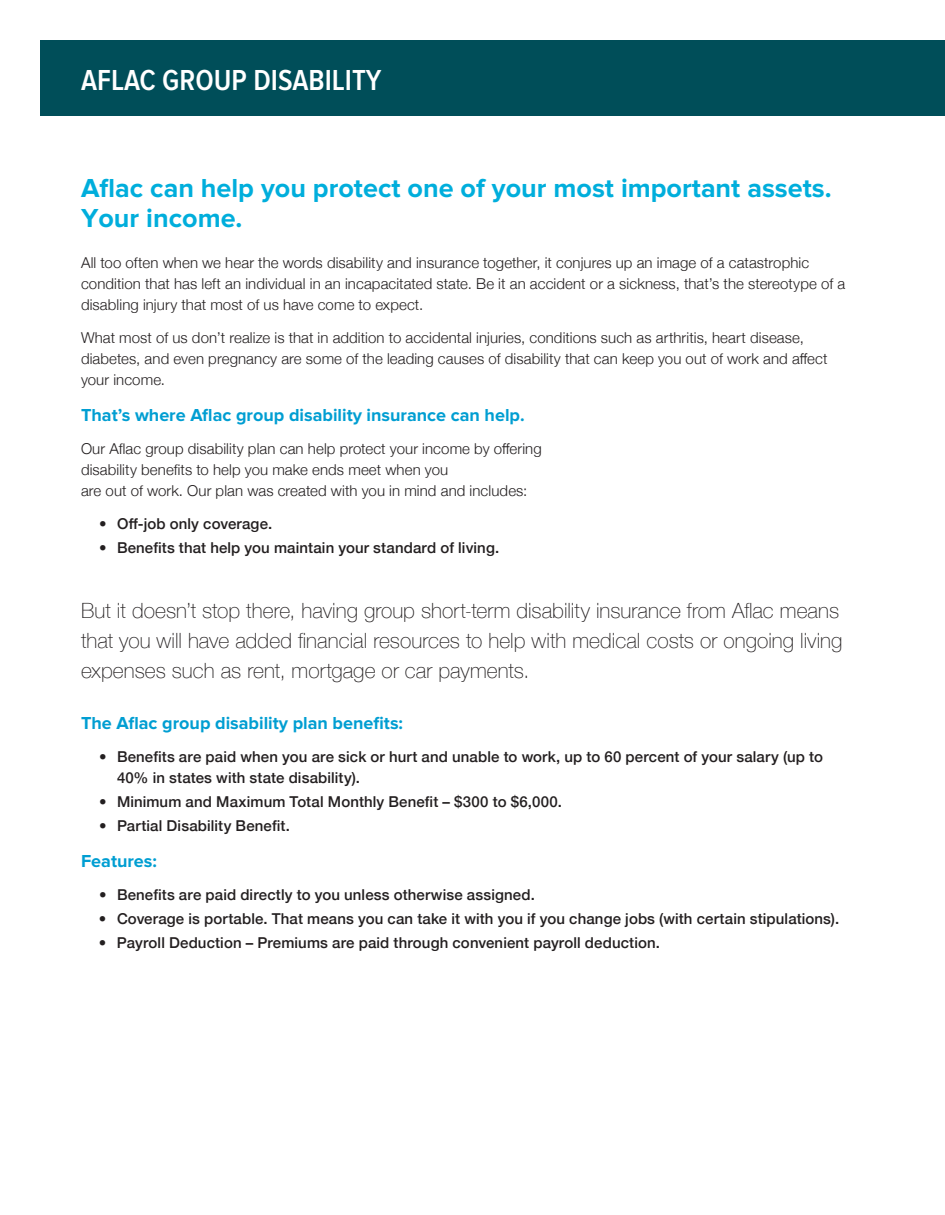
<style>
.page{position:relative;width:945px;height:1215px;background:#fff}
.page>*{position:absolute;margin:0;border:0;box-sizing:border-box;transform-origin:0 0}
.t1{font:600 30px "Proxima Nova Cond";color:#fff}
.t2{font:700 27px/30px "Proxima Nova";color:#00aedc}
.t3{font:100 21px/30px "Helvetica Neue";letter-spacing:.005em;color:#231f20}
.t4{font:700 18px "Proxima Nova";color:#009ed2}
.t5{font:300 15px/21px "Helvetica Neue";letter-spacing:.005em;color:#231f20}
.t6{font:500 15px/21px "Helvetica Neue";letter-spacing:.01em;color:#231f20}
</style>
<div class="page">
<div style="left:40px;top:40px;width:905px;height:76px;background:#004e59"></div>
<h1 class="t1" style="left:81px;top:63px;width:302px">AFLAC GROUP DISABILITY</h1>
<h2 class="t2" style="left:81px;top:174px;width:752px">Aflac can help you protect one of your most important assets.<br>Your income.</h2>
<p class="t5" style="left:81px;top:251px;width:766px">All too often when we hear the words disability and insurance together, it conjures up an image of a catastrophic condition that has left an individual in an incapacitated state. Be it an accident or a sickness, that’s the stereotype of a disabling injury that most of us have come to expect.</p>
<p class="t5" style="left:81px;top:326px;width:748px">What most of us don’t realize is that in addition to accidental injuries, conditions such as arthritis, heart disease, diabetes, and even pregnancy are some of the leading causes of disability that can keep you out of work and affect your income.</p>
<p class="t4" style="left:81px;top:407px;width:445px">That’s where Aflac group disability insurance can help.</p>
<p class="t5" style="left:81px;top:437px;width:462px">Our Aflac group disability plan can help protect your income by offering disability benefits to help you make ends meet when you<br>are out of work. Our plan was created with you in mind and includes:</p>
<p class="t6" style="left:99px;top:512px;width:175px">• Off-job only coverage.</p>
<p class="t6" style="left:99px;top:536px;width:402px">• Benefits that help you maintain your standard of living.</p>
<h3 class="t3" style="left:81px;top:595px;width:763px">But it doesn’t stop there, having group short-term disability insurance from Aflac means that you will have added financial resources to help with medical costs or ongoing living expenses such as rent, mortgage or car payments.</h3>
<p class="t4" style="left:81px;top:715px;width:324px">The Aflac group disability plan benefits:</p>
<p class="t6" style="left:117px;top:745px;width:707px;text-indent:-18px">• Benefits are paid when you are sick or hurt and unable to work, up to 60 percent of your salary (up to<br>40% in states with state disability).</p>
<p class="t6" style="left:99px;top:790px;width:464px">• Minimum and Maximum Total Monthly Benefit – $300 to $6,000.</p>
<p class="t6" style="left:99px;top:814px;width:192px">• Partial Disability Benefit.</p>
<p class="t4" style="left:81px;top:853px;width:77px">Features:</p>
<p class="t6" style="left:99px;top:883px;width:437px">• Benefits are paid directly to you unless otherwise assigned.</p>
<p class="t6" style="left:99px;top:907px;width:742px">• Coverage is portable. That means you can take it with you if you change jobs (with certain stipulations).</p>
<p class="t6" style="left:99px;top:931px;width:562px">• Payroll Deduction – Premiums are paid through convenient payroll deduction.</p>
</div>
